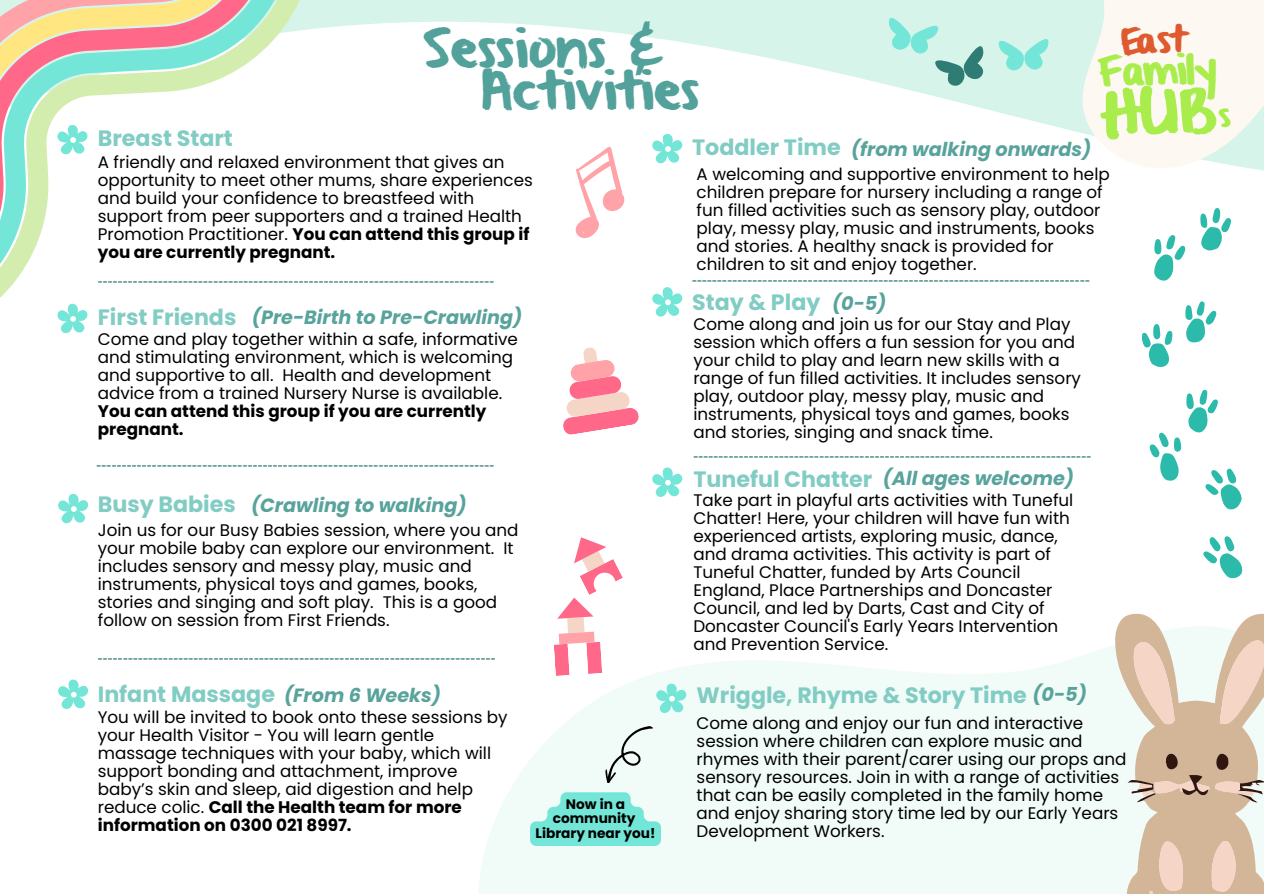
<style>
.page{position:relative;width:1264px;height:894px;background:#fff}
.page>*{position:absolute;margin:0;border:0;box-sizing:border-box;transform-origin:0 0}
.t1{font:43.65px/41.7px "From Where You Are";color:#52a19b}
.t2{font:34.35px "From Where You Are";color:#a8ed4c}
.t3{font:700 22.2px "Poppins";color:#81ccc3}
.t4{font:italic 700 19.2px "Poppins";color:#58a39b}
.t5{font:16.8px/18px "Poppins";color:#000}
.t6{font:700 13.65px/14.5px "Poppins";color:#000;text-align:center}
.t7{font:700 8.7px "Poppins";color:#2f7c74}
.s1{font-weight:700}
</style>
<div class="page">
<svg style="left:334px;top:0;width:621px;height:102px"></svg>
<svg style="left:479px;top:650px;width:635px;height:243px;fill:#f1fbf8"></svg>
<svg style="left:955px;top:0;width:308px;height:171px;fill:#fdf9f2"></svg>
<svg style="left:311px;top:0;width:23px;height:29px"></svg>
<svg style="left:287px;top:0;width:24px;height:32px"></svg>
<svg style="left:0;top:0;width:287px;height:298px"></svg>
<svg style="left:887px;top:14px;width:168px;height:79px;background:#bfeae1"></svg>
<svg style="left:575px;top:147px;width:50px;height:91px"></svg>
<svg style="left:563px;top:347px;width:76px;height:88px"></svg>
<svg style="left:1114px;top:739px;width:149px;height:154px"></svg>
<svg style="left:1099px;top:208px;width:164px;height:531px"></svg>
<svg style="left:51px;top:120px;width:41px;height:41px"></svg>
<svg style="left:57px;top:303px;width:31px;height:31px"></svg>
<svg style="left:58px;top:493px;width:31px;height:31px"></svg>
<svg style="left:652px;top:133px;width:31px;height:31px"></svg>
<svg style="left:652px;top:287px;width:31px;height:30px"></svg>
<svg style="left:652px;top:467px;width:31px;height:30px"></svg>
<svg style="left:530px;top:537px;width:161px;height:308px"></svg>
<svg style="left:58px;top:679px;width:31px;height:30px"></svg>
<div style="left:1099px;top:84px;width:132px;height:56px;background:#fdf9f2"></div>
<div style="left:1119px;top:23px;width:72px;height:34px;background:#fdf9f2"></div>
<p class="t1" style="left:481px;top:32px;width:220px;text-indent:-58px">Sessions &amp;<br>Activities</p>
<p class="t2" style="left:1096px;top:55px;width:122px;rotate:-2deg">Family</p>
<h3 class="t3" style="left:98px;top:123px;width:137px">Breast Start</h3>
<h1 class="t5" style="left:98px;top:153px;width:436px">A friendly and relaxed environment that gives an opportunity to meet other mums, share experiences and build your confidence to breastfeed with support from peer supporters and a trained Health Promotion Practitioner. <span class="s1">You can attend this group if you are currently pregnant.</span></h1>
<p class="t7" style="left:98px;top:275px;width:398px">-------------------------------------------------------------------------------</p>
<p class="t3" style="left:98px;top:301px;width:140px">First Friends</p>
<p class="t4" style="left:252px;top:304px;width:272px">(Pre-Birth to Pre-Crawling)</p>
<p class="t5" style="left:98px;top:330px;width:421px">Come and play together within a safe, informative and stimulating environment, which is welcoming and supportive to all. Health and development advice from a trained Nursery Nurse is available.<br><span class="s1">You can attend this group if you are currently pregnant.</span></p>
<p class="t7" style="left:97px;top:460px;width:399px">-------------------------------------------------------------------------------</p>
<p class="t3" style="left:98px;top:489px;width:139px">Busy Babies</p>
<p class="t4" style="left:251px;top:492px;width:217px">(Crawling to walking)</p>
<p class="t5" style="left:98px;top:520px;width:422px">Join us for our Busy Babies session, where you and your mobile baby can explore our environment. It includes sensory and messy play, music and instruments, physical toys and games, books, stories and singing and soft play. This is a good follow on session from First Friends.</p>
<p class="t7" style="left:98px;top:652px;width:399px">-------------------------------------------------------------------------------</p>
<h5 class="t3" style="left:692px;top:131px;width:150px">Toddler Time</h5>
<p class="t5" style="left:696px;top:165px;width:415px">A welcoming and supportive environment to help children prepare for nursery including a range of fun filled activities such as sensory play, outdoor play, messy play, music and instruments, books and stories. A healthy snack is provided for children to sit and enjoy together.</p>
<p class="t4" style="left:851px;top:136px;width:242px">(from walking onwards)</p>
<h5 class="t7" style="left:692px;top:274px;width:399px">-------------------------------------------------------------------------------</h5>
<p class="t4" style="left:832px;top:289px;width:56px">(0-5)</p>
<p class="t3" style="left:692px;top:287px;width:130px">Stay &amp; Play</p>
<p class="t5" style="left:693px;top:315px;width:389px">Come along and join us for our Stay and Play session which offers a fun session for you and your child to play and learn new skills with a range of fun filled activities. It includes sensory play, outdoor play, messy play, music and instruments, physical toys and games, books and stories, singing and snack time.</p>
<h3 class="t7" style="left:693px;top:451px;width:399px">-------------------------------------------------------------------------------</h3>
<h3 class="t4" style="left:882px;top:464px;width:193px">(All ages welcome)</h3>
<h5 class="t3" style="left:693px;top:463px;width:180px">Tuneful Chatter</h5>
<p class="t5" style="left:693px;top:491px;width:381px">Take part in playful arts activities with Tuneful Chatter! Here, your children will have fun with experienced artists, exploring music, dance, and drama activities. This activity is part of Tuneful Chatter, funded by Arts Council England, Place Partnerships and Doncaster Council, and led by Darts, Cast and City of Doncaster Council's Early Years Intervention and Prevention Service.</p>
<h3 class="t4" style="left:1032px;top:680px;width:56px">(0-5)</h3>
<h3 class="t3" style="left:98px;top:678px;width:179px">Infant Massage</h3>
<p class="t4" style="left:284px;top:681px;width:158px">(From 6 Weeks)</p>
<p class="t5" style="left:98px;top:707px;width:411px">You will be invited to book onto these sessions by your Health Visitor - You will learn gentle massage techniques with your baby, which will support bonding and attachment, improve baby’s skin and sleep, aid digestion and help reduce colic. <span class="s1">Call the Health team for more information on 0300 021 8997.</span></p>
<h5 class="t5" style="left:696px;top:713px;width:431px">Come along and enjoy our fun and interactive session where children can explore music and rhymes with their parent/carer using our props and sensory resources. Join in with a range of activities that can be easily completed in the family home and enjoy sharing story time led by our Early Years Development Workers.</h5>
<p class="t3" style="left:696px;top:679px;width:332px">Wriggle, Rhyme &amp; Story Time</p>
<p class="t6" style="left:553px;top:796px;width:84px">Now in a community</p>
<p class="t6" style="left:535px;top:825px;width:121px">Library near you!</p>
</div>
